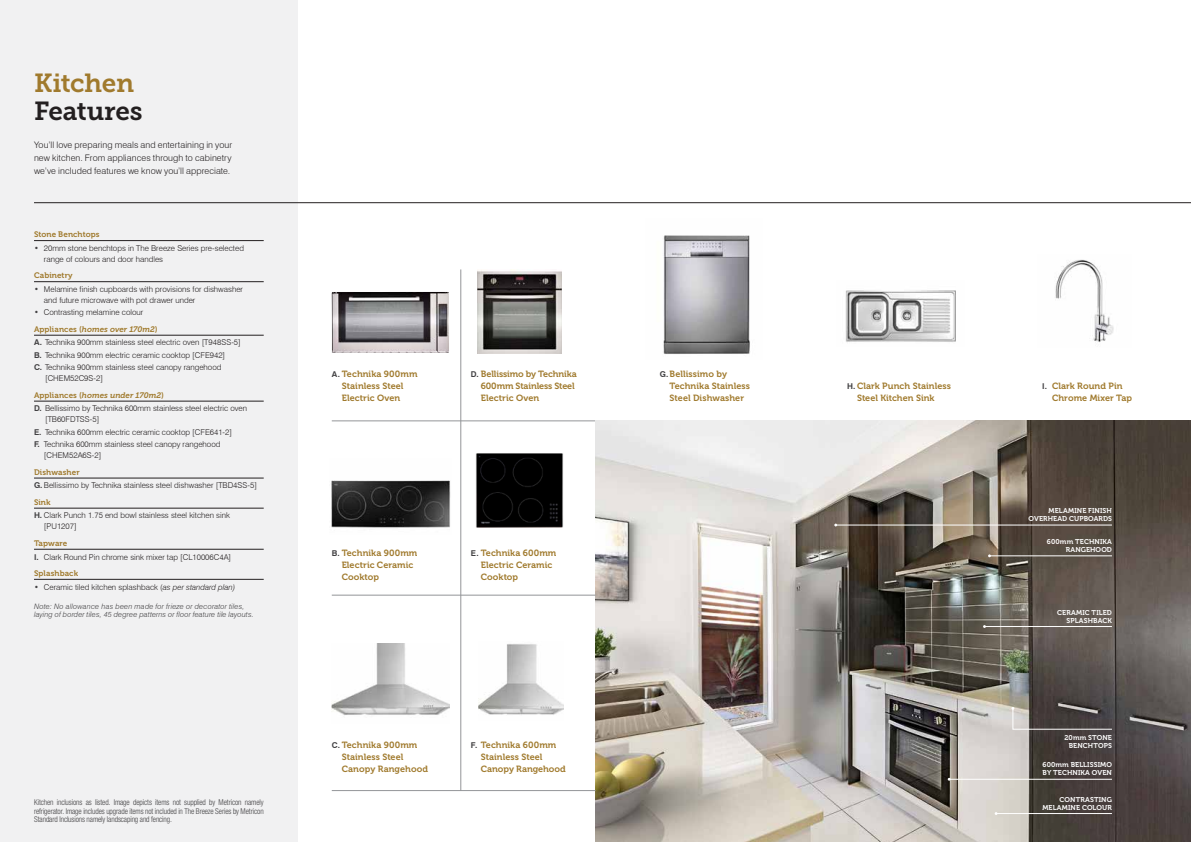
<style>
.page{position:relative;width:1191px;height:842px;background:#fff}
.page>*{position:absolute;margin:0;border:0;box-sizing:border-box;transform-origin:0 0}
.t1{font:26px "Museo Slab 700";letter-spacing:-.01em;color:#231f20}
.t2{font:26px "Museo Slab 700";letter-spacing:-.015em;color:#a07a2d}
.t3{font:9px/12px "Museo 700";letter-spacing:.005em;color:#a07a2d}
.t4{font:300 9px/13px "Swiss 721 BT";letter-spacing:.01em;color:#231f20;text-align:justify}
.t5{font:300 8px/11px "Swiss 721 BT";color:#231f20}
.t6{font:300 condensed 8px/8.2px "Helvetica Neue LT Pro";letter-spacing:-.01em;color:#414042;text-align:justify;scale:.95 1}
.t7{font:8px "Museo 700";letter-spacing:.01em;color:#a07a2d}
.t8{font:italic 8px "Museo 700";letter-spacing:.01em;color:#a07a2d}
.t9{font:italic 300 7.5px/8px "Swiss 721 BT";letter-spacing:.02em;color:#414042}
.t10{font:7px/8px "Museo 700";letter-spacing:.015em;color:#fff;text-align:right}
.s1{font-weight:700;color:#414042}
.s2{font-style:normal}
.s3{font-style:italic}
.s4{font-family:"Swiss 721 BT";font-weight:700;font-size:8px;color:#414042}
</style>
<div class="page">
<img style="left:663px;top:235px;width:87px;height:119px">
<div style="left:0;top:0;width:298px;height:842px;background:#f1f1f2"></div>
<hr style="left:34px;top:240px;width:230px;height:1px;background:#231f20">
<hr style="left:34px;top:281px;width:230px;height:1px;background:#231f20">
<hr style="left:34px;top:335px;width:230px;height:1px;background:#231f20">
<hr style="left:34px;top:401px;width:230px;height:1px;background:#231f20">
<hr style="left:34px;top:478px;width:230px;height:1px;background:#231f20">
<hr style="left:34px;top:508px;width:230px;height:1px;background:#231f20">
<hr style="left:34px;top:549px;width:230px;height:1px;background:#231f20">
<hr style="left:34px;top:579px;width:230px;height:1px;background:#231f20">
<hr style="left:34px;top:202px;width:1157px;height:1px;background:#231f20">
<hr style="left:332px;top:421px;width:859px;height:1px;background:#939598">
<img style="left:595px;top:421px;width:596px;height:421px">
<img style="left:331px;top:643px;width:119px;height:72px">
<hr style="left:332px;top:595px;width:263px;height:1px;background:#939598">
<img style="left:477px;top:269px;width:85px;height:84px">
<img style="left:476px;top:453px;width:87px;height:74px">
<img style="left:1055px;top:259px;width:59px;height:83px">
<hr style="left:332px;top:790px;width:263px;height:1px;background:#939598">
<img style="left:332px;top:292px;width:117px;height:61px">
<img style="left:331px;top:480px;width:120px;height:48px">
<img style="left:478px;top:644px;width:85px;height:71px">
<svg style="left:1011px;top:707px;width:101px;height:23px;background:#676260"></svg>
<hr style="left:984px;top:626px;width:128px;height:1px;background:#fff">
<hr style="left:835px;top:525px;width:277px;height:1px;background:#fff">
<hr style="left:989px;top:555px;width:123px;height:1px;background:#fff">
<hr style="left:996px;top:813px;width:116px;height:1px;background:#fff">
<hr style="left:949px;top:779px;width:163px;height:1px;background:#fff">
<img style="left:845px;top:290px;width:111px;height:52px">
<hr style="left:460px;top:269px;width:1px;height:522px;background:#939598">
<h1 class="t2" style="left:34px;top:69px;width:102px">Kitchen</h1>
<h1 class="t1" style="left:34px;top:97px;width:110px">Features</h1>
<p class="t4" style="left:34px;top:139px;width:200px">You’ll love preparing meals and entertaining in your new kitchen. From appliances through to cabinetry we’ve included features we know you’ll appreciate.</p>
<p class="t7" style="left:34px;top:230px;width:67px">Stone Benchtops</p>
<p class="t5" style="left:44px;top:242px;width:202px;text-indent:-10px"><span class="s1">•</span> 20mm stone benchtops in The Breeze Series pre-selected range of colours and door handles</p>
<p class="t7" style="left:34px;top:271px;width:40px">Cabinetry</p>
<p class="t5" style="left:44px;top:284px;width:201px;text-indent:-10px"><span class="s1">•</span> Melamine finish cupboards with provisions for dishwasher and future microwave with pot drawer under</p>
<p class="t5" style="left:34px;top:307px;width:111px"><span class="s1">•</span> Contrasting melamine colour</p>
<p class="t8" style="left:34px;top:324px;width:125px"><span class="s2">Appliances (</span>homes over 170m2<span class="s2">)</span></p>
<p class="t5" style="left:34px;top:336px;width:208px;line-height:12.4px"><span class="s1">A.</span> Technika 900mm stainless steel electric oven [T948SS-5]<br><span class="s1">B.</span> Technika 900mm electric ceramic cooktop [CFE942]<br><span class="s1">C.</span> Technika 900mm stainless steel canopy rangehood</p>
<p class="t5" style="left:45px;top:373px;width:60px">[CHEM52C9S-2]</p>
<p class="t8" style="left:34px;top:390px;width:131px"><span class="s2">Appliances (</span>homes under 170m2<span class="s2">)</span></p>
<p class="t5" style="left:45px;top:403px;width:204px;text-indent:-11px"><span class="s1">D.</span> Bellissimo by Technika 600mm stainless steel electric oven [TB60FDTSS-5]</p>
<p class="t5" style="left:34px;top:426px;width:200px;line-height:12.4px"><span class="s1">E.</span> Technika 600mm electric ceramic cooktop [CFE641-2]<br><span class="s1">F.</span> Technika 600mm stainless steel canopy rangehood</p>
<p class="t5" style="left:44px;top:450px;width:59px">[CHEM52A6S-2]</p>
<p class="t7" style="left:34px;top:467px;width:47px">Dishwasher</p>
<p class="t5" style="left:34px;top:480px;width:225px"><span class="s1">G.</span> Bellissimo by Technika stainless steel dishwasher [TBD4SS-5]</p>
<p class="t7" style="left:34px;top:497px;width:18px">Sink</p>
<p class="t5" style="left:44px;top:510px;width:187px;text-indent:-10px"><span class="s1">H.</span> Clark Punch 1.75 end bowl stainless steel kitchen sink [PU1207]</p>
<p class="t7" style="left:34px;top:538px;width:35px">Tapware</p>
<p class="t5" style="left:34px;top:551px;width:199px"><span class="s1">I.</span> Clark Round Pin chrome sink mixer tap [CL10006C4A]</p>
<p class="t7" style="left:34px;top:568px;width:46px">Splashback</p>
<p class="t5" style="left:34px;top:581px;width:203px"><span class="s1">•</span> Ceramic tiled kitchen splashback (<span class="s3">as per standard plan)</span></p>
<p class="t9" style="left:34px;top:602px;width:221px">Note: No allowance has been made for frieze or decorator tiles, laying of border tiles, 45 degree patterns or floor feature tile layouts.</p>
<p class="t6" style="left:34px;top:798px;width:243px">Kitchen inclusions as listed. Image depicts items not supplied by Metricon namely refrigerator. Image includes upgrade items not included in The Breeze Series by Metricon Standard Inclusions namely landscaping and fencing.</p>
<p class="t3" style="left:342px;top:368px;width:77px;text-indent:-10px"><span class="s4">A.</span> Technika 900mm<br>Stainless Steel<br>Electric Oven</p>
<p class="t3" style="left:481px;top:368px;width:97px;text-indent:-10px"><span class="s4">D.</span> Bellissimo by Technika<br>600mm Stainless Steel<br>Electric Oven</p>
<p class="t3" style="left:342px;top:547px;width:77px;text-indent:-10px"><span class="s4">B.</span> Technika 900mm<br>Electric Ceramic<br>Cooktop</p>
<p class="t3" style="left:481px;top:547px;width:77px;text-indent:-10px"><span class="s4">E.</span> Technika 600mm<br>Electric Ceramic<br>Cooktop</p>
<p class="t3" style="left:342px;top:739px;width:88px;text-indent:-10px"><span class="s4">C.</span> Technika 900mm<br>Stainless Steel<br>Canopy Rangehood</p>
<p class="t3" style="left:481px;top:739px;width:87px;text-indent:-10px"><span class="s4">F.</span> Technika 600mm<br>Stainless Steel<br>Canopy Rangehood</p>
<p class="t3" style="left:669px;top:368px;width:82px;text-indent:-10px"><span class="s4">G.</span>Bellissimo by<br>Technika Stainless<br>Steel Dishwasher</p>
<p class="t3" style="left:857px;top:380px;width:95px;text-indent:-10px"><span class="s4">H.</span> Clark Punch Stainless<br>Steel Kitchen Sink</p>
<p class="t3" style="left:1052px;top:380px;width:82px;text-indent:-10px"><span class="s4">I.</span> Clark Round Pin<br>Chrome Mixer Tap</p>
<p class="t10" style="left:1028px;top:507px;width:85px">MELAMINE FINISH<br>OVERHEAD CUPBOARDS</p>
<p class="t10" style="left:1047px;top:538px;width:66px">600mm TECHNIKA<br>RANGEHOOD</p>
<p class="t10" style="left:1057px;top:608px;width:56px">CERAMIC TILED<br>SPLASHBACK</p>
<p class="t10" style="left:1064px;top:733px;width:49px">20mm STONE<br>BENCHTOPS</p>
<p class="t10" style="left:1042px;top:761px;width:71px;text-align:left">600mm BELLISSIMO<br>BY TECHNIKA OVEN</p>
<p class="t10" style="left:1042px;top:795px;width:71px">CONTRASTING<br>MELAMINE COLOUR</p>
</div>
